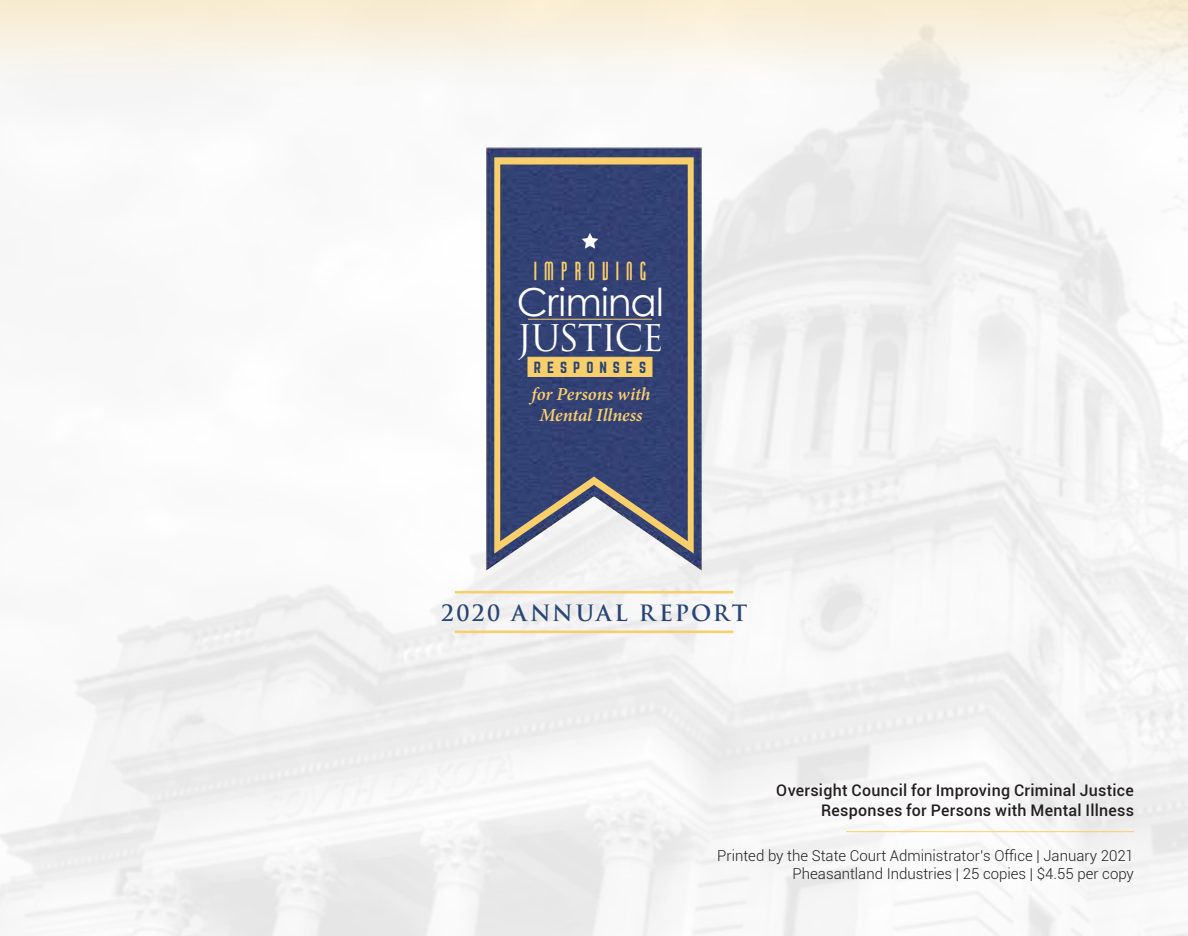
<style>
.page{position:relative;width:1188px;height:936px;background:#fff}
.page>*{position:absolute;margin:0;border:0;box-sizing:border-box;transform-origin:0 0}
.t1{font:38.6px "Century Gothic";letter-spacing:-.015em;color:#fff}
.t2{font:35.8px "Trajan Pro";letter-spacing:-.035em;color:#fff}
.t3{font:22.2px "Chingolo Pro";letter-spacing:.205em;color:#f9cf6c}
.t4{font:700 22px "Trajan Pro";letter-spacing:.1em;color:#2a4474}
.t5{font:italic 600 18.4px/20.2px "Minion Pro";letter-spacing:-.005em;color:#f9cf6c;text-align:center}
.t6{font:500 16px/20px "Roboto";letter-spacing:.015em;color:#231f20;text-align:right}
.t7{font:300 15px/18px "Roboto";color:#231f20;text-align:right}
.t8{font:14.2px "Norwester";letter-spacing:.425em;color:#2a4474}
</style>
<div class="page">
<div style="left:0;top:0;width:1188px;height:90px;background:linear-gradient(to bottom,#f8ecd0,#f7f8fb)"></div>
<hr style="left:846px;top:831px;width:288px;height:1px;background:#f9cf6c">
<img style="left:486px;top:147px;width:216px;height:423px">
<svg style="left:494px;top:157px;width:200px;height:397px;background:#535b7b"></svg>
<div style="left:528px;top:357px;width:124px;height:20px;background:#f9cf6c;border:1px solid #f9cf6c"></div>
<svg style="left:582px;top:233px;width:16px;height:16px"></svg>
<hr style="left:528px;top:319px;width:124px;height:1px;background:#f9cf6c">
<hr style="left:455px;top:591px;width:278px;height:2px;background:#f9cf6c">
<hr style="left:455px;top:631px;width:278px;height:2px;background:#f9cf6c">
<h3 class="t3" style="left:532px;top:258px;width:117px">IMPROVING</h3>
<h1 class="t1" style="left:517px;top:275px;width:148px">Criminal</h1>
<h2 class="t2" style="left:517px;top:315px;width:148px">JUSTICE</h2>
<p class="t8" style="left:534px;top:360px;width:114px">RESPONSES</p>
<p class="t5" style="left:532px;top:384px;width:120px">for Persons with<br>Mental Illness</p>
<h3 class="t4" style="left:441px;top:599px;width:308px">2020 ANNUAL REPORT</h3>
<p class="t6" style="left:776px;top:779px;width:359px">Oversight Council for Improving Criminal Justice<br>Responses for Persons with Mental Illness</p>
<p class="t7" style="left:717px;top:846px;width:418px">Printed by the State Court Administrator’s Office | January 2021<br>Pheasantland Industries | 25 copies | $4.55 per copy</p>
</div>
